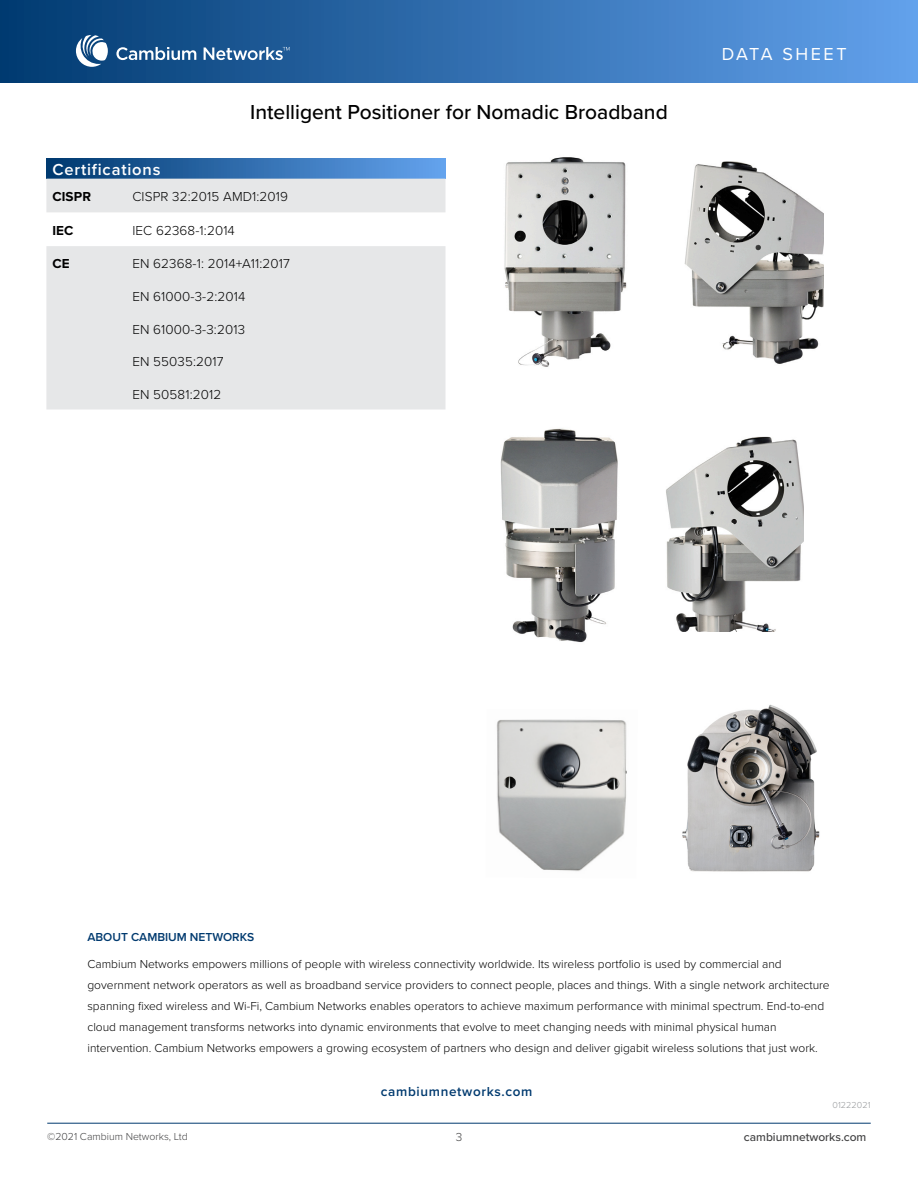
<style>
.page{position:relative;width:918px;height:1188px;background:#fff}
.page>*{position:absolute;margin:0;border:0;box-sizing:border-box;transform-origin:0 0}
.t1{font:500 21px "Proxima Nova";color:#000}
.t2{font:18px "Proxima Nova";letter-spacing:.14em;color:#fff}
.t3{font:600 16.5px "Proxima Nova";letter-spacing:.05em;color:#fff}
.t4{font:300 13.5px "Proxima Nova";letter-spacing:.01em;color:#000}
.t5{font:600 13.5px "Proxima Nova";letter-spacing:.05em;color:#003a6f}
.t6{font:700 13.5px "Proxima Nova";letter-spacing:.01em;color:#000}
.t7{font:300 12px/21px "Proxima Nova";color:#000}
.t8{font:600 12px "Proxima Nova";color:#003a6f}
.t9{font:500 12px "Proxima Nova";color:#404041}
.t10{font:300 12px "Proxima Nova";color:#404041}
.t11{font:300 10.5px "Proxima Nova";color:#404041}
.t12{font:300 9px "Proxima Nova";letter-spacing:.01em;color:#97999c}
</style>
<div class="page">
<hr style="left:47px;top:1123px;width:824px;height:1px;background:#003a6f">
<div style="left:0;top:0;width:918px;height:82px;background:linear-gradient(to right,#003a70,#62a1ec)"></div>
<svg style="left:116px;top:47px;width:80px;height:13px"></svg>
<svg style="left:204px;top:47px;width:86px;height:13px"></svg>
<svg style="left:76px;top:35px;width:32px;height:32px"></svg>
<img style="left:504px;top:157px;width:123px;height:210px">
<img style="left:684px;top:161px;width:140px;height:203px">
<img style="left:500px;top:428px;width:118px;height:215px">
<img style="left:666px;top:436px;width:138px;height:196px">
<img style="left:496px;top:719px;width:131px;height:152px">
<img style="left:682px;top:705px;width:138px;height:167px">
<div style="left:46px;top:158px;width:400px;height:21px;background:linear-gradient(to right,#00386e,#64a3ee)"></div>
<svg style="left:46px;top:179px;width:400px;height:231px;fill:#e6e7e8"></svg>
<h1 class="t1" style="left:250px;top:96px;width:419px">Intelligent Positioner for Nomadic Broadband</h1>
<p class="t3" style="left:52px;top:157px;width:110px">Certifications</p>
<p class="t6" style="left:52px;top:186px;width:40px">CISPR</p>
<p class="t4" style="left:132px;top:186px;width:157px">CISPR 32:2015 AMD1:2019</p>
<p class="t6" style="left:52px;top:220px;width:23px">IEC</p>
<p class="t4" style="left:132px;top:220px;width:104px">IEC 62368-1:2014</p>
<p class="t6" style="left:52px;top:254px;width:19px">CE</p>
<p class="t4" style="left:132px;top:254px;width:159px">EN 62368-1: 2014+A11:2017</p>
<p class="t4" style="left:132px;top:287px;width:115px">EN 61000-3-2:2014</p>
<p class="t4" style="left:132px;top:319px;width:114px">EN 61000-3-3:2013</p>
<p class="t4" style="left:132px;top:352px;width:93px">EN 55035:2017</p>
<p class="t4" style="left:132px;top:384px;width:90px">EN 50581:2012</p>
<h2 class="t2" style="left:722px;top:41px;width:126px">DATA SHEET</h2>
<p class="t8" style="left:87px;top:928px;width:168px">ABOUT CAMBIUM NETWORKS</p>
<p class="t7" style="left:87px;top:953px;width:744px">Cambium Networks empowers millions of people with wireless connectivity worldwide. Its wireless portfolio is used by commercial and government network operators as well as broadband service providers to connect people, places and things. With a single network architecture spanning fixed wireless and Wi-Fi, Cambium Networks enables operators to achieve maximum performance with minimal spectrum. End-to-end cloud management transforms networks into dynamic environments that evolve to meet changing needs with minimal physical human intervention. Cambium Networks empowers a growing ecosystem of partners who design and deliver gigabit wireless solutions that just work.</p>
<p class="t5" style="left:381px;top:1082px;width:153px">cambiumnetworks.com</p>
<p class="t12" style="left:833px;top:1099px;width:40px">01222021</p>
<p class="t11" style="left:47px;top:1128px;width:142px">©2021 Cambium Networks, Ltd</p>
<p class="t10" style="left:456px;top:1128px;width:8px">3</p>
<p class="t9" style="left:744px;top:1128px;width:124px">cambiumnetworks.com</p>
</div>
